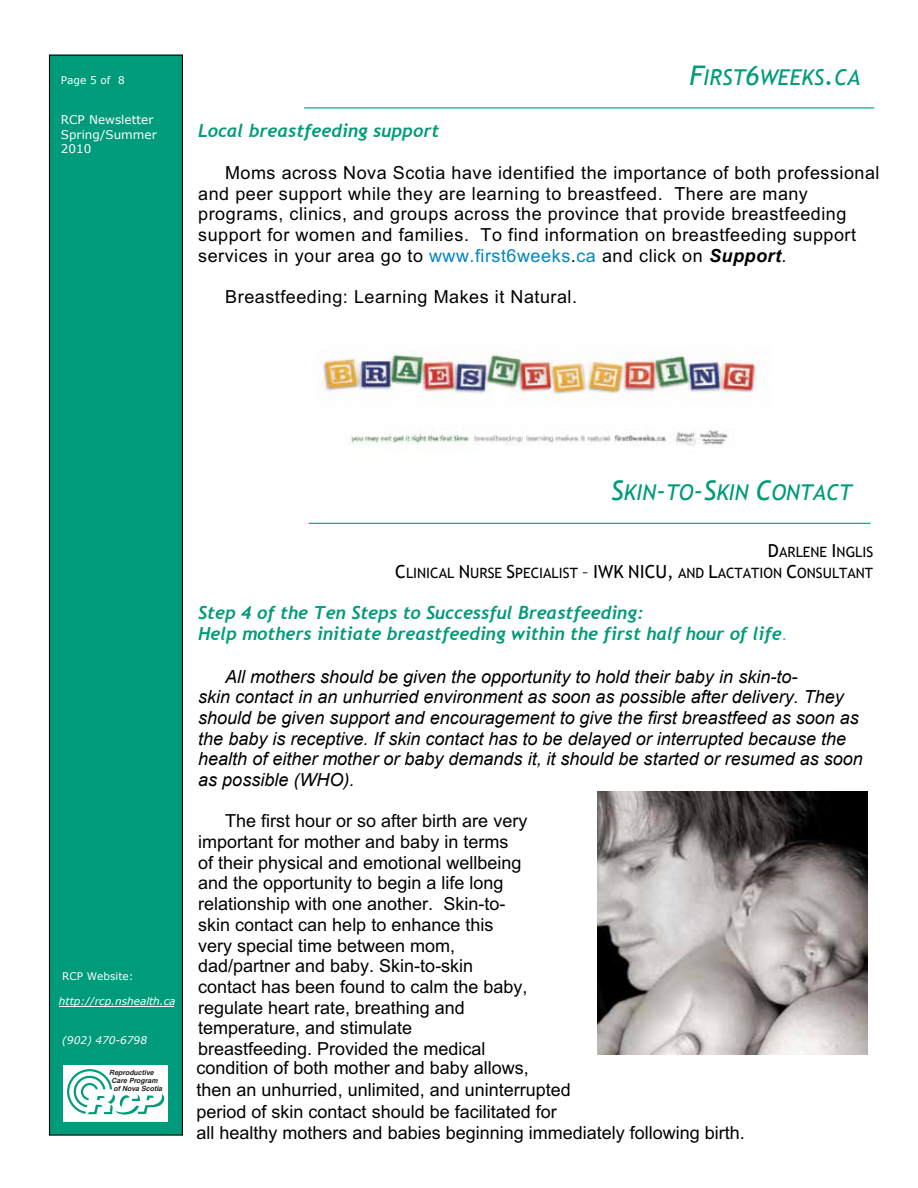
<style>
.page{position:relative;width:918px;height:1188px;background:#fff}
.page>*{position:absolute;margin:0;border:0;box-sizing:border-box;transform-origin:0 0}
.t1{font:italic 21.75px "Trebuchet MS";color:#009b7a}
.t2{font:18px/20.7px "Arial";color:#000}
.t3{font:italic 18px/20.7px "Arial";color:#000}
.t4{font:18px/20.7px "Arial";letter-spacing:.025em;color:#000}
.t5{font:italic 700 18px/20.9px "Trebuchet";color:#009b7a}
.t6{font:18px "Arial";letter-spacing:.03em;color:#000}
.t7{font:14.25px/20.9px "Trebuchet MS";color:#000;text-align:right}
.t8{font:12px/14.5px "Verdana";color:#fff}
.t9{font:italic 10.5px "Verdana";color:#fff}
.t10{font:10.5px "Verdana";color:#fff}
.t11{font:italic 700 7.05px/8.4px "Helvetica";color:#221f1f}
.s1{font-size:27px}
.s2{color:#0087bf}
.s3{font-weight:700;font-style:italic}
.s4{font-size:18px}
.s5{font-family:"Arial";font-weight:400;font-style:normal;color:#2bade3}
</style>
<div class="page">
<hr style="left:309px;top:523px;width:561px;height:1px;background:#009b7a">
<img style="left:318px;top:350px;width:450px;height:96px">
<img style="left:597px;top:791px;width:270px;height:263px">
<div style="left:50px;top:55px;width:132px;height:1080px;background:#009b7a"></div>
<div style="left:49px;top:55px;width:134px;height:1081px;border:1px solid #010101"></div>
<hr style="left:304px;top:107px;width:570px;height:1px;background:#009b7a">
<div style="left:64px;top:1065px;width:104px;height:57px;background:#fff"></div>
<svg style="left:67px;top:1069px;width:97px;height:46px"></svg>
<hr style="left:59px;top:1006px;width:114px;height:1px;background:#fff">
<p class="t10" style="left:61px;top:74px;width:65px">Page 5 of 8</p>
<p class="t8" style="left:61px;top:113px;width:97px">RCP Newsletter<br>Spring/Summer<br>2010</p>
<p class="t1" style="left:689px;top:64px;width:173px"><span class="s1">F</span>IRST<span class="s1">6</span>WEEKS<span class="s1">.</span>CA</p>
<p class="t5" style="left:198px;top:120px;width:242px">Local breastfeeding support</p>
<p class="t4" style="left:198px;top:162px;width:683px;text-indent:27px">Moms across Nova Scotia have identified the importance of both professional and peer support while they are learning to breastfeed. There are many programs, clinics, and groups across the province that provide breastfeeding support for women and families. To find information on breastfeeding support services in your area go to <span class="s2">www.first6weeks</span>.<span class="s2">ca</span> and click on <span class="s3">Support</span>.</p>
<p class="t6" style="left:225px;top:287px;width:353px">Breastfeeding: Learning Makes it Natural.</p>
<p class="t10" style="left:62px;top:969px;width:73px">RCP Website:</p>
<p class="t9" style="left:59px;top:995px;width:118px">http://rcp.nshealth.ca</p>
<p class="t9" style="left:62px;top:1033px;width:86px">(902) 470-6798</p>
<p class="t11" style="left:112px;top:1068px;width:52px;text-indent:-2px">Reproductive<br>Care Program of Nova Scotia</p>
<p class="t1" style="left:611px;top:479px;width:242px"><span class="s1">S</span>KIN<span class="s1">-</span>TO<span class="s1">-S</span>KIN <span class="s1">C</span>ONTACT</p>
<p class="t7" style="left:395px;top:541px;width:479px"><span class="s4">D</span>ARLENE <span class="s4">I</span>NGLIS<br><span class="s4">C</span>LINICAL <span class="s4">N</span>URSE <span class="s4">S</span>PECIALIST <span class="s4">– IWK NICU,</span> AND <span class="s4">L</span>ACTATION <span class="s4">C</span>ONSULTANT</p>
<p class="t5" style="left:198px;top:603px;width:590px">Step 4 of the Ten Steps to Successful Breastfeeding:<br>Help mothers initiate breastfeeding within the first half hour of life<span class="s5">.</span></p>
<p class="t3" style="left:198px;top:666px;width:666px;text-indent:27px">All mothers should be given the opportunity to hold their baby in skin-to-<br>skin contact in an unhurried environment as soon as possible after delivery. They should be given support and encouragement to give the first breastfeed as soon as the baby is receptive. If skin contact has to be delayed or interrupted because the health of either mother or baby demands it, it should be started or resumed as soon as possible (WHO).</p>
<p class="t2" style="left:198px;top:811px;width:331px;text-indent:27px">The first hour or so after birth are very important for mother and baby in terms of their physical and emotional wellbeing and the opportunity to begin a life long relationship with one another. Skin-to&shy;skin contact can help to enhance this very special time between mom, dad/partner and baby. Skin-to-skin contact has been found to calm the baby, regulate heart rate, breathing and temperature, and stimulate breastfeeding. Provided the medical</p>
<p class="t2" style="left:197px;top:1057px;width:550px;line-height:21.6px">condition of both mother and baby allows,<br>then an unhurried, unlimited, and uninterrupted<br>period of skin contact should be facilitated for<br>all healthy mothers and babies beginning immediately following birth.</p>
</div>
